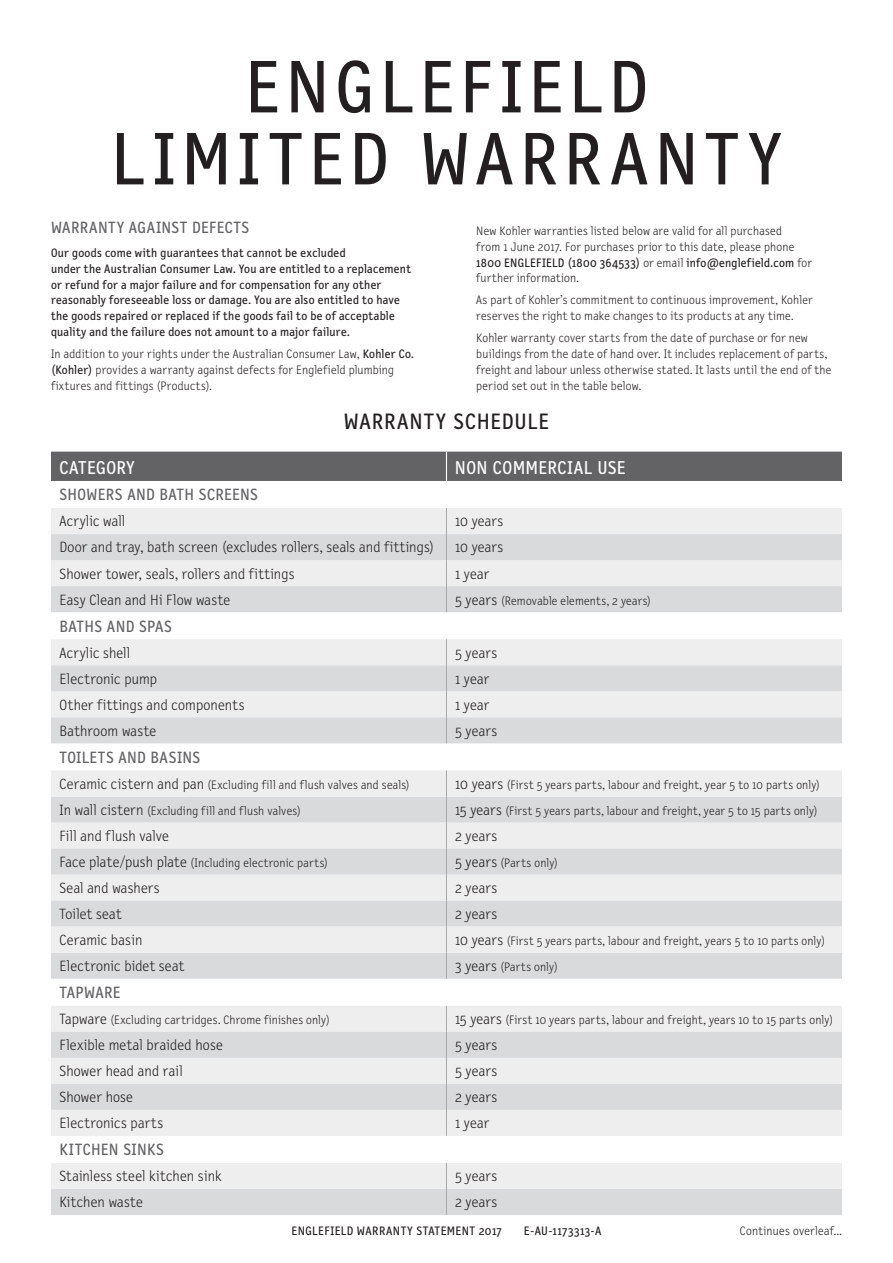
<style>
.page{position:relative;width:893px;height:1263px;background:#fff}
.page>*{position:absolute;margin:0;border:0;box-sizing:border-box;transform-origin:0 0}
.t1{font:75px/72px "Letter Gothic Text";letter-spacing:.08em;color:#231f20;text-align:center}
.t2{font:22.5px "Letter Gothic Text";letter-spacing:.03em;color:#231f20}
.t3{font:18.75px "Letter Gothic Text";letter-spacing:.025em;color:#fff}
.t4{font:16.5px "Letter Gothic Text";letter-spacing:.025em;color:#636366}
.t5{font:300 15px "Letter Gothic Text";letter-spacing:.01em;color:#231f20}
.t6{font:300 12.3px/15.8px "Letter Gothic Text";letter-spacing:.02em;color:#231f20}
.t7{font:12.3px/15.8px "Letter Gothic Text";letter-spacing:.02em;color:#231f20}
.s1{font-weight:400}
.s2{font-weight:300}
.s3{font-size:15px}
</style>
<div class="page">
<div style="left:51px;top:508px;width:791px;height:26px;background:#eeeeef"></div>
<svg style="left:51px;top:534px;width:791px;height:681px"></svg>
<svg style="left:51px;top:770px;width:791px;height:366px;background:#e6e6e8"></svg>
<div style="left:51px;top:452px;width:791px;height:29px;background:#636366"></div>
<svg style="left:446px;top:508px;width:1px;height:104px"></svg>
<svg style="left:446px;top:639px;width:1px;height:104px"></svg>
<svg style="left:446px;top:770px;width:1px;height:209px"></svg>
<svg style="left:446px;top:1006px;width:1px;height:130px"></svg>
<svg style="left:446px;top:1163px;width:1px;height:52px"></svg>
<h1 class="t1" style="left:111px;top:52px;width:673px">englefield<br>LIMITED WARRANTY</h1>
<h3 class="t4" style="left:51px;top:218px;width:22px">Warra</h3>
<h3 class="t4" style="left:98px;top:218px;width:153px">nty against defects</h3>
<p class="t7" style="left:51px;top:245px;width:362px">Our goods come with guarantees that cannot be excluded<br>under the Australian Consumer Law. You are entitled to a replacement or refund for a major failure and for compensation for any other reasonably foreseeable loss or damage. You are also entitled to have the goods repaired or replaced if the goods fail to be of acceptable quality and the failure does not amount to a major failure.</p>
<p class="t6" style="left:51px;top:346px;width:364px">In addition to your rights under the Australian Consumer Law, <span class="s1">Kohler Co. (Kohler)</span> provides a warranty against defects for Englefield plumbing fixtures and fittings (Products).</p>
<p class="t6" style="left:476px;top:223px;width:320px">New Kohler warranties listed below are valid for all purchased from 1 June 2017. For purchases prior to this date, please phone</p>
<p class="t7" style="left:476px;top:255px;width:35px">1800 ENGLEFIELD</p>
<p class="t7" style="left:476px;top:255px;width:337px;text-indent:91px">(1800 364533) <span class="s2">or email</span> info@englefield.com <span class="s2">for further information.</span></p>
<p class="t6" style="left:476px;top:293px;width:338px">As part of Kohler’s commitment to continuous improvement, Kohler reserves the right to make changes to its products at any time.</p>
<p class="t6" style="left:476px;top:331px;width:357px">Kohler warranty cover starts from the date of purchase or for new buildings from the date of hand over. It includes replacement of parts, freight and labour unless otherwise stated. It lasts until the end of the period set out in the table below.</p>
<h2 class="t2" style="left:344px;top:408px;width:29px">Warra</h2>
<h2 class="t2" style="left:410px;top:408px;width:141px">nty Schedule</h2>
<h3 class="t3" style="left:60px;top:457px;width:58px">Category</h3>
<h3 class="t3" style="left:455px;top:457px;width:50px">No n Comm</h3>
<h3 class="t3" style="left:538px;top:457px;width:89px">ercial Use</h3>
<h3 class="t4" style="left:60px;top:486px;width:200px">Showers AND BATH SCREENs</h3>
<p class="t5" style="left:60px;top:513px;width:67px">Acrylic wall</p>
<p class="t5" style="left:455px;top:513px;width:50px">10 years</p>
<p class="t5" style="left:60px;top:539px;width:376px">Door and tray, bath screen (excludes rollers, seals and fittings)</p>
<p class="t5" style="left:455px;top:539px;width:50px">10 years</p>
<p class="t5" style="left:60px;top:565px;width:236px">Shower tower, seals, rollers and fittings</p>
<p class="t5" style="left:455px;top:565px;width:36px">1 year</p>
<p class="t5" style="left:60px;top:591px;width:172px">Easy Clean and Hi Flow waste</p>
<p class="t6" style="left:455px;top:593px;width:198px"><span class="s3">5 years</span> (Removable elements, 2 years)</p>
<h3 class="t4" style="left:60px;top:617px;width:114px">Baths and Spas</h3>
<p class="t5" style="left:60px;top:644px;width:72px">Acrylic shell</p>
<p class="t5" style="left:455px;top:644px;width:44px">5 years</p>
<p class="t5" style="left:60px;top:670px;width:99px">Electronic pump</p>
<p class="t5" style="left:455px;top:670px;width:36px">1 year</p>
<p class="t5" style="left:60px;top:696px;width:186px">Other fittings and components</p>
<p class="t5" style="left:455px;top:696px;width:36px">1 year</p>
<p class="t5" style="left:60px;top:722px;width:98px">Bathroom waste</p>
<p class="t5" style="left:455px;top:722px;width:44px">5 years</p>
<h3 class="t4" style="left:60px;top:748px;width:142px">Toilets AND Basins</h3>
<p class="t6" style="left:60px;top:777px;width:352px"><span class="s3">Ceramic cistern and pan</span> (Excluding fill and flush valves and seals)</p>
<p class="t6" style="left:455px;top:777px;width:367px"><span class="s3">10 years</span> (First 5 years parts, labour and freight, year 5 to 10 parts only)</p>
<p class="t6" style="left:60px;top:803px;width:243px"><span class="s3">In wall cistern</span> (Excluding fill and flush valves)</p>
<p class="t6" style="left:455px;top:803px;width:365px"><span class="s3">15 years</span> (First 5 years parts, labour and freight, year 5 to 15 parts only)</p>
<p class="t5" style="left:60px;top:828px;width:111px">Fill and flush valve</p>
<p class="t5" style="left:455px;top:828px;width:44px">2 years</p>
<p class="t6" style="left:60px;top:855px;width:270px"><span class="s3">Face plate/push plate</span> (Including electronic parts)</p>
<p class="t6" style="left:455px;top:855px;width:105px"><span class="s3">5 years</span> (Parts only)</p>
<p class="t5" style="left:60px;top:880px;width:102px">Seal and washers</p>
<p class="t5" style="left:455px;top:880px;width:44px">2 years</p>
<p class="t5" style="left:60px;top:906px;width:64px">Toilet seat</p>
<p class="t5" style="left:455px;top:906px;width:44px">2 years</p>
<p class="t5" style="left:60px;top:932px;width:84px">Ceramic basin</p>
<p class="t6" style="left:455px;top:933px;width:372px"><span class="s3">10 years</span> (First 5 years parts, labour and freight, years 5 to 10 parts only)</p>
<p class="t5" style="left:60px;top:958px;width:126px">Electronic bidet seat</p>
<p class="t6" style="left:455px;top:959px;width:105px"><span class="s3">3 years</span> (Parts only)</p>
<h3 class="t4" style="left:60px;top:983px;width:63px">tapware</h3>
<p class="t6" style="left:60px;top:1012px;width:272px"><span class="s3">Tapware</span> (Excluding cartridges. Chrome finishes only)</p>
<p class="t6" style="left:455px;top:1012px;width:380px"><span class="s3">15 years</span> (First 10 years parts, labour and freight, years 10 to 15 parts only)</p>
<p class="t5" style="left:60px;top:1037px;width:165px">Flexible metal braided hose</p>
<p class="t5" style="left:455px;top:1037px;width:44px">5 years</p>
<p class="t5" style="left:60px;top:1063px;width:125px">Shower head and rail</p>
<p class="t5" style="left:455px;top:1063px;width:44px">5 years</p>
<p class="t5" style="left:60px;top:1089px;width:75px">Shower hose</p>
<p class="t5" style="left:455px;top:1089px;width:44px">2 years</p>
<p class="t5" style="left:60px;top:1115px;width:105px">Electronics parts</p>
<p class="t5" style="left:455px;top:1115px;width:36px">1 year</p>
<h3 class="t4" style="left:60px;top:1140px;width:106px">Kitchen Sinks</h3>
<p class="t5" style="left:60px;top:1168px;width:164px">Stainless steel kitchen sink</p>
<p class="t5" style="left:455px;top:1168px;width:44px">5 years</p>
<p class="t5" style="left:60px;top:1194px;width:85px">Kitchen waste</p>
<p class="t5" style="left:455px;top:1194px;width:44px">2 years</p>
<p class="t7" style="left:292px;top:1223px;width:82px">Englefield Warra</p>
<p class="t7" style="left:393px;top:1223px;width:31px">nty Stat</p>
<p class="t7" style="left:441px;top:1223px;width:63px">em ent 2017</p>
<p class="t7" style="left:524px;top:1223px;width:79px">E-AU -1173313-A</p>
<p class="t6" style="left:740px;top:1223px;width:104px">Continues overleaf...</p>
</div>
